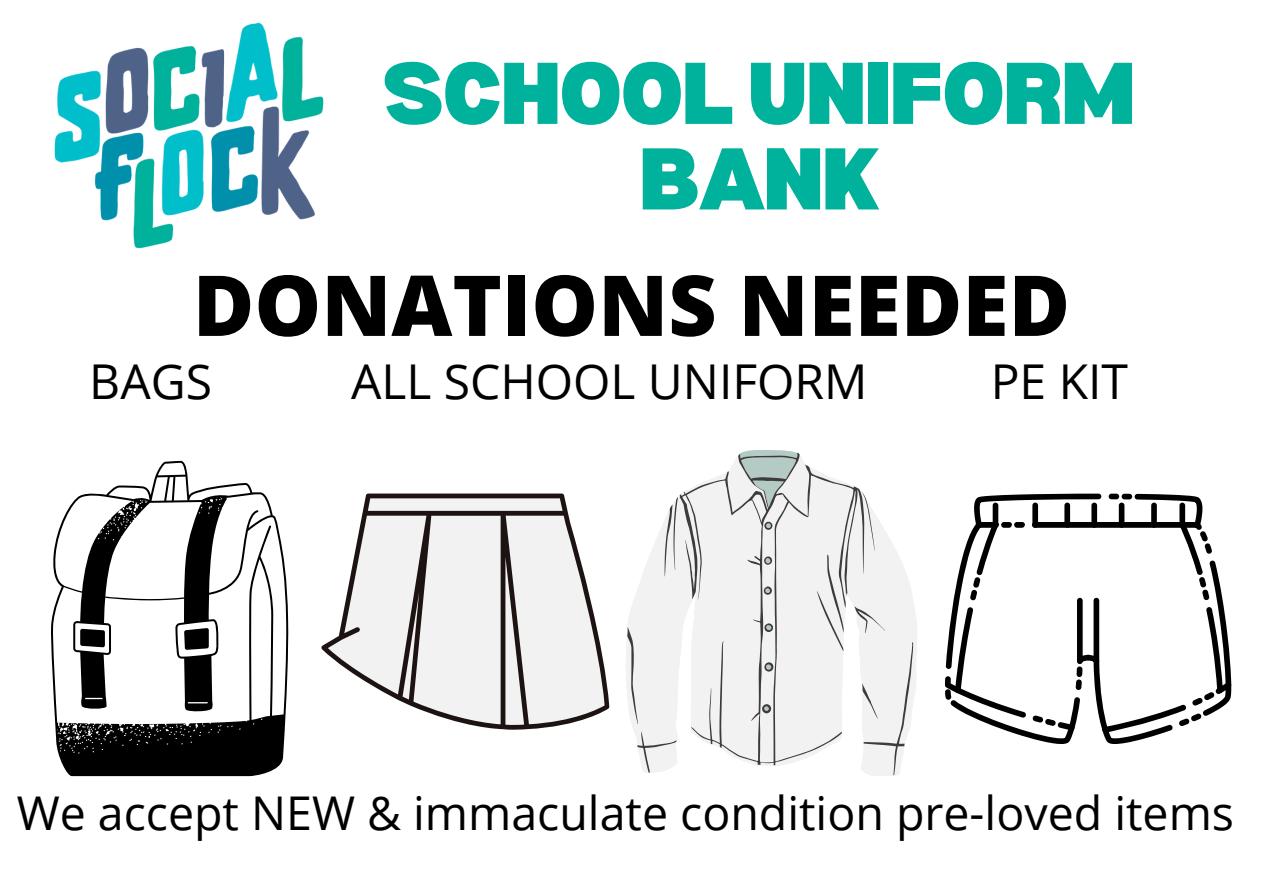
<style>
.page{position:relative;width:1263px;height:894px;background:#fff}
.page>*{position:absolute;margin:0;border:0;box-sizing:border-box;transform-origin:0 0}
.t1{font:900 85.5px/85.5px "Bernoru";letter-spacing:-.03em;color:#00b19b;text-align:center}
.t2{font:800 84px "Open Sans";color:#000}
.t3{font:48px "Open Sans";color:#000}
.t4{font:46.5px "Open Sans";color:#000}
</style>
<div class="page">
<img style="left:54px;top:22px;width:270px;height:227px">
<svg style="left:51px;top:460px;width:238px;height:315px"></svg>
<svg style="left:56px;top:496px;width:229px;height:278px"></svg>
<svg style="left:85px;top:697px;width:18px;height:2px"></svg>
<svg style="left:188px;top:702px;width:20px;height:1px"></svg>
<svg style="left:627px;top:452px;width:286px;height:323px;fill:#f2f2f2"></svg>
<svg style="left:321px;top:493px;width:288px;height:236px;fill:#f2f2f2"></svg>
<svg style="left:1010px;top:732px;width:156px;height:11px"></svg>
<svg style="left:945px;top:493px;width:286px;height:239px"></svg>
<div style="left:1077px;top:597px;width:6px;height:66px;background:#000;border-radius:3px"></div>
<div style="left:1093px;top:597px;width:6px;height:66px;background:#000;border-radius:3px"></div>
<p class="t1" style="left:382px;top:47px;width:755px">SCHOOL UNIFORM<br>BANK</p>
<p class="t2" style="left:193px;top:246px;width:879px">DONATIONS NEEDED</p>
<p class="t3" style="left:89px;top:348px;width:124px">BAGS</p>
<p class="t3" style="left:351px;top:348px;width:518px">ALL SCHOOL UNIFORM</p>
<p class="t3" style="left:991px;top:348px;width:139px">PE KIT</p>
<p class="t4" style="left:17px;top:780px;width:1219px">We accept NEW &amp; immaculate condition pre-loved items</p>
</div>
